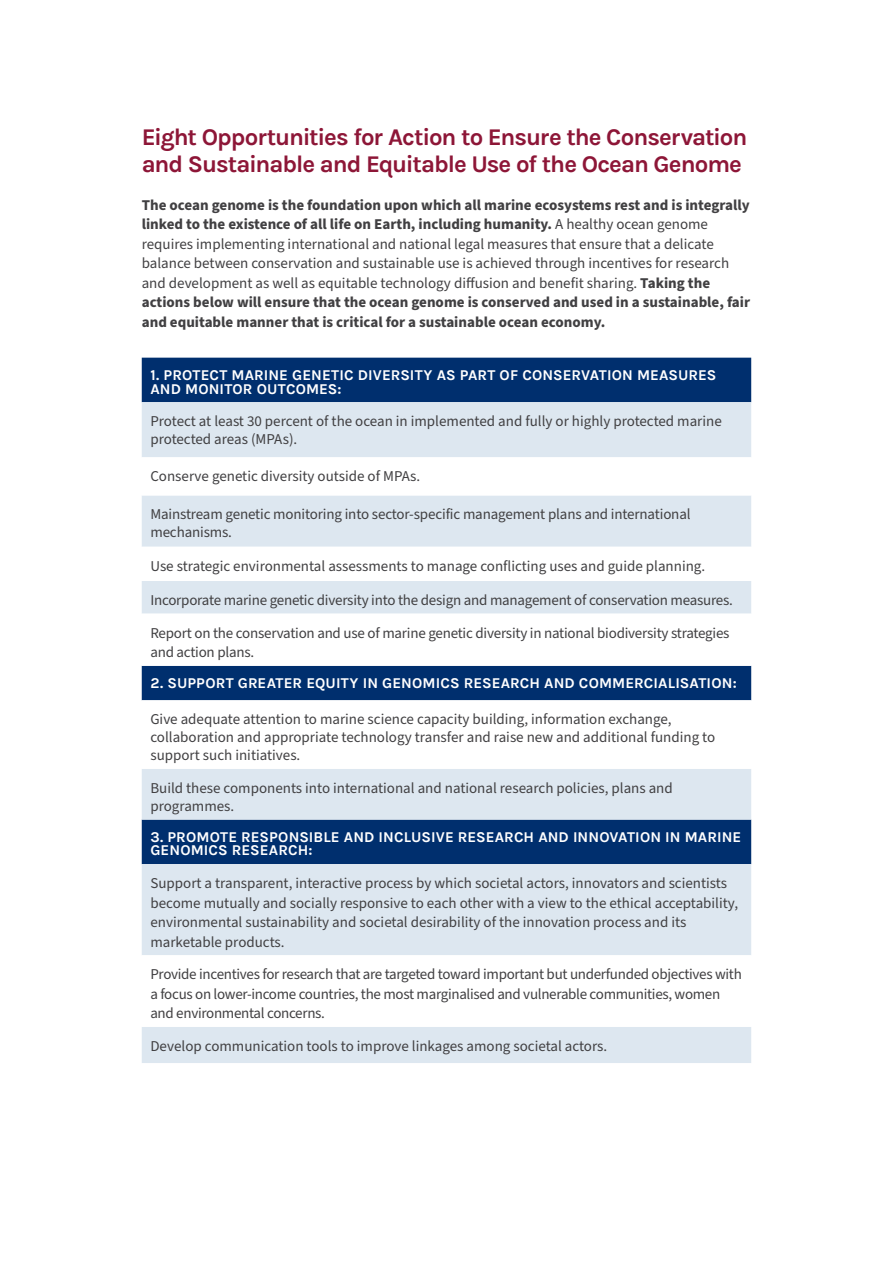
<style>
.page{position:relative;width:893px;height:1263px;background:#fff}
.page>*{position:absolute;margin:0;border:0;box-sizing:border-box;transform-origin:0 0}
.t1{font:700 24px/27px "Karla";letter-spacing:-.045em;color:#8d1637}
.t2{font:15px/18px "Source Sans Pro";letter-spacing:-.005em;color:#414042}
.t3{font:700 15px/19.5px "Source Sans Pro";color:#414042}
.t4{font:700 15px/13.5px "Karla";letter-spacing:.005em;color:#fff}
.s1{font-weight:400}
</style>
<div class="page">
<div style="left:142px;top:358px;width:609px;height:44px;background:#002f6e"></div>
<div style="left:142px;top:402px;width:609px;height:661px;background:#dde7f0"></div>
<svg style="left:142px;top:457px;width:609px;height:570px;fill:#dde7f0"></svg>
<svg style="left:142px;top:547px;width:609px;height:222px"></svg>
<h1 class="t1" style="left:142px;top:124px;width:607px">Eight Opportunities for Action to Ensure the Conservation and Sustainable and Equitable Use of the Ocean Genome</h1>
<p class="t3" style="left:142px;top:195px;width:610px">The ocean genome is the foundation upon which all marine ecosystems rest and is integrally linked to the existence of all life on Earth, including humanity. <span class="s1">A healthy ocean genome requires implementing international and national legal measures that ensure that a delicate balance between conservation and sustainable use is achieved through incentives for research and development as well as equitable technology diffusion and benefit sharing.</span> Taking the actions below will ensure that the ocean genome is conserved and used in a sustainable, fair and equitable manner that is critical for a sustainable ocean economy.</p>
<p class="t4" style="left:150px;top:368px;width:567px">1. PROTECT MARINE GENETIC DIVERSITY AS PART OF CONSERVATION MEASURES<br>AND MONITOR OUTCOMES:</p>
<p class="t2" style="left:150px;top:413px;width:573px">Protect at least 30 percent of the ocean in implemented and fully or highly protected marine protected areas (MPAs).</p>
<p class="t2" style="left:150px;top:468px;width:271px">Conserve genetic diversity outside of MPAs.</p>
<p class="t2" style="left:150px;top:506px;width:542px">Mainstream genetic monitoring into sector-specific management plans and international mechanisms.</p>
<p class="t2" style="left:150px;top:557px;width:556px">Use strategic environmental assessments to manage conflicting uses and guide planning.</p>
<p class="t2" style="left:150px;top:584px;width:584px;line-height:32.7px">Incorporate marine genetic diversity into the design and management of conservation measures.<br>Report on the conservation and use of marine genetic diversity in national biodiversity strategies</p>
<p class="t2" style="left:150px;top:644px;width:105px">and action plans.</p>
<p class="t4" style="left:150px;top:676px;width:588px">2. SUPPORT GREATER EQUITY IN GENOMICS RESEARCH AND COMMERCIALISATION:</p>
<p class="t2" style="left:150px;top:711px;width:566px">Give adequate attention to marine science capacity building, information exchange, collaboration and appropriate technology transfer and raise new and additional funding to support such initiatives.</p>
<p class="t2" style="left:150px;top:779px;width:524px">Build these components into international and national research policies, plans and programmes.</p>
<p class="t4" style="left:150px;top:830px;width:592px">3. PROMOTE RESPONSIBLE AND INCLUSIVE RESEARCH AND INNOVATION IN MARINE<br>GENOMICS RESEARCH:</p>
<p class="t2" style="left:150px;top:874px;width:589px;line-height:19.5px">Support a transparent, interactive process by which societal actors, innovators and scientists become mutually and socially responsive to each other with a view to the ethical acceptability, environmental sustainability and societal desirability of the innovation process and its marketable products.</p>
<p class="t2" style="left:150px;top:965px;width:593px;line-height:19.5px">Provide incentives for research that are targeted toward important but underfunded objectives with a focus on lower-income countries, the most marginalised and vulnerable communities, women and environmental concerns.</p>
<p class="t2" style="left:150px;top:1037px;width:458px">Develop communication tools to improve linkages among societal actors.</p>
</div>
